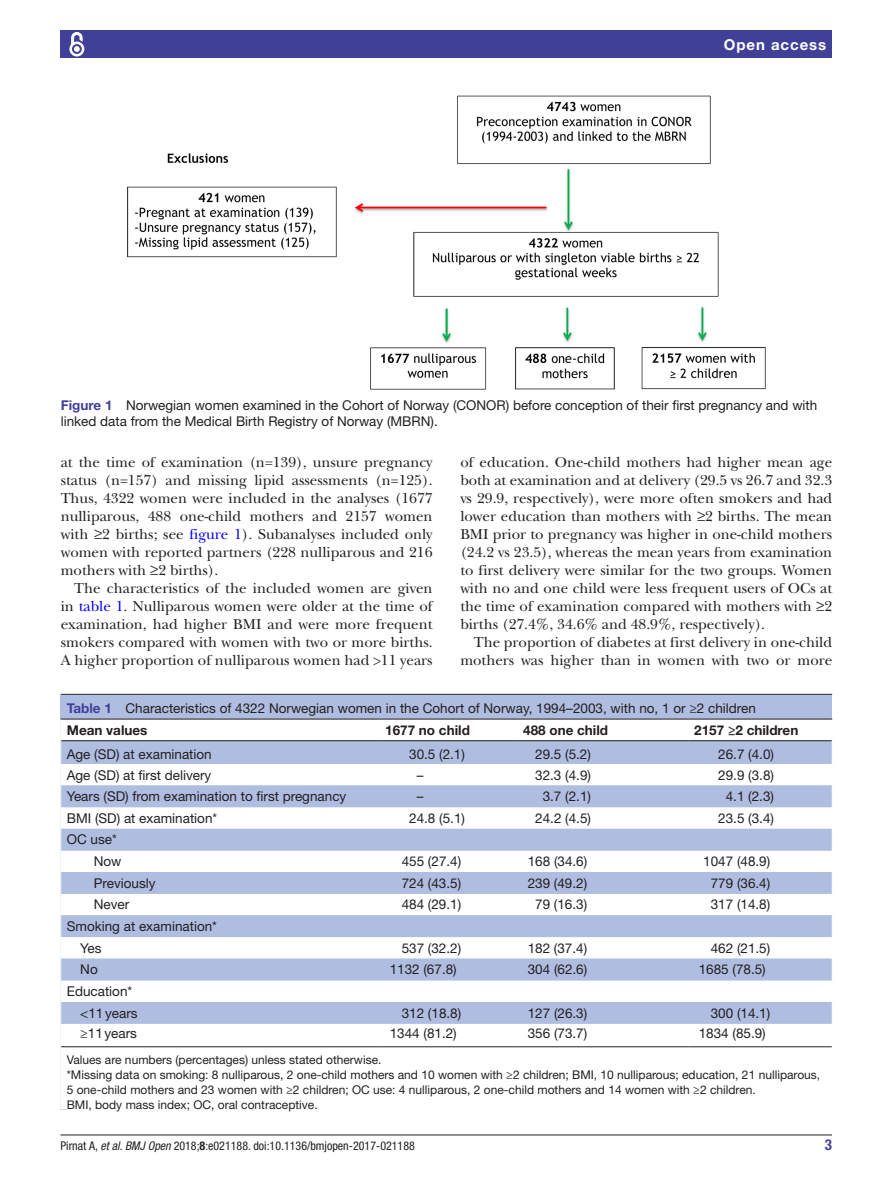
<style>
.page{position:relative;width:893px;height:1191px;background:#fff}
.page>*{position:absolute;margin:0;border:0;box-sizing:border-box;transform-origin:0 0}
.t1{font:15px/18px "New Baskerville";color:#231f20;text-align:justify}
.t2{font:700 15px "Helvetica Neue LT Std";letter-spacing:.065em;color:#fff}
.t3{font:700 condensed 15px "Helvetica Neue LT Std";color:#414099}
.t4{font:13.5px/21.6px "Helvetica Neue LT Std";color:#231f20}
.t5{font:700 13.5px "Helvetica Neue LT Std";color:#231f20}
.t6{font:12px/15px "Helvetica Neue LT Std";color:#231f20}
.t7{font:condensed 12px "Helvetica Neue LT Std";color:#231f20}
.s1{font-weight:700;color:#414099}
.s2{color:#00f}
.s3{font-weight:700}
.s4{font-style:italic}
</style>
<div class="page">
<hr style="left:61px;top:1134px;width:771px;height:1px;background:#231f20">
<div style="left:61px;top:31px;width:771px;height:27px;background:#414099"></div>
<svg style="left:69px;top:32px;width:16px;height:25px"></svg>
<img style="left:127px;top:95px;width:639px;height:295px">
<div style="left:61px;top:695px;width:771px;height:414px;background:#afbde1"></div>
<hr style="left:61px;top:694px;width:771px;height:1px;background:#231f20">
<div style="left:61px;top:719px;width:771px;height:390px;background:#fff"></div>
<svg style="left:61px;top:741px;width:771px;height:282px"></svg>
<hr style="left:61px;top:718px;width:318px;height:1px;background:#231f20">
<hr style="left:61px;top:740px;width:318px;height:1px;background:#231f20">
<hr style="left:379px;top:718px;width:138px;height:1px;background:#231f20">
<hr style="left:379px;top:740px;width:138px;height:1px;background:#231f20">
<hr style="left:517px;top:718px;width:171px;height:1px;background:#231f20">
<hr style="left:517px;top:740px;width:171px;height:1px;background:#231f20">
<hr style="left:688px;top:718px;width:144px;height:1px;background:#231f20">
<hr style="left:688px;top:740px;width:144px;height:1px;background:#231f20">
<hr style="left:379px;top:1046px;width:138px;height:1px;background:#231f20">
<hr style="left:517px;top:1046px;width:171px;height:1px;background:#231f20">
<hr style="left:61px;top:1046px;width:318px;height:1px;background:#231f20">
<hr style="left:688px;top:1046px;width:144px;height:1px;background:#231f20">
<svg style="left:60px;top:719px;width:1px;height:327px"></svg>
<hr style="left:67px;top:1063px;width:765px;height:2px;background:#fff">
<hr style="left:67px;top:1093px;width:765px;height:2px;background:#fff">
<hr style="left:67px;top:1108px;width:765px;height:2px;background:#fff">
<p class="t2" style="left:724px;top:35px;width:104px">Open access</p>
<p class="t4" style="left:61px;top:397px;width:758px;line-height:16.2px"><span class="s1">Figure 1</span> Norwegian women examined in the Cohort of Norway (CONOR) before conception of their first pregnancy and with linked data from the Medical Birth Registry of Norway (MBRN).</p>
<p class="t1" style="left:61px;top:453px;width:373px">at the time of examination (n=139), unsure pregnancy status (n=157) and missing lipid assessments (n=125).<br>Thus, 4322 women were included in the analyses (1677 nulliparous, 488 one-child mothers and 2157 women with ≥2 births; see <span class="s2">figure 1</span>). Subanalyses included only women with reported partners (228 nulliparous and 216 mothers with ≥2 births).</p>
<p class="t1" style="left:61px;top:579px;width:373px;text-indent:14px">The characteristics of the included women are given in <span class="s2">table 1</span>. Nulliparous women were older at the time of examination, had higher BMI and were more frequent smokers compared with women with two or more births.<br>A higher proportion of nulliparous women had &gt;11 years</p>
<p class="t1" style="left:460px;top:453px;width:373px">of education. One-child mothers had higher mean age both at examination and at delivery (29.5 vs 26.7 and 32.3 vs 29.9, respectively), were more often smokers and had lower education than mothers with ≥2 births. The mean BMI prior to pregnancy was higher in one-child mothers (24.2 vs 23.5), whereas the mean years from examination to first delivery were similar for the two groups. Women with no and one child were less frequent users of OCs at the time of examination compared with mothers with ≥2 births (27.4%, 34.6% and 48.9%, respectively).</p>
<p class="t1" style="left:460px;top:633px;width:373px;text-align:right">The proportion of diabetes at first delivery in one-child mothers was higher than in women with two or more</p>
<p class="t4" style="left:67px;top:696px;width:691px;line-height:22px"><span class="s1">Table 1</span> Characteristics of 4322 Norwegian women in the Cohort of Norway, 1994–2003, with no, 1 or ≥2 children<br><span class="s3">Mean values</span></p>
<p class="t5" style="left:385px;top:721px;width:86px">1677 no child</p>
<p class="t5" style="left:523px;top:721px;width:86px">488 one child</p>
<p class="t5" style="left:694px;top:721px;width:106px">2157 ≥2 children</p>
<p class="t4" style="left:67px;top:743px;width:147px">Age (SD) at examination</p>
<p class="t4" style="left:409px;top:743px;width:57px">30.5 (2.1)</p>
<p class="t4" style="left:535px;top:743px;width:57px">29.5 (5.2)</p>
<p class="t4" style="left:718px;top:743px;width:57px">26.7 (4.0)</p>
<p class="t4" style="left:67px;top:763px;width:146px">Age (SD) at first delivery</p>
<p class="t4" style="left:417px;top:763px;width:8px">–</p>
<p class="t4" style="left:535px;top:763px;width:57px">32.3 (4.9)</p>
<p class="t4" style="left:718px;top:763px;width:57px">29.9 (3.8)</p>
<p class="t4" style="left:67px;top:785px;width:281px">Years (SD) from examination to first pregnancy</p>
<p class="t4" style="left:417px;top:785px;width:8px">–</p>
<p class="t4" style="left:543px;top:785px;width:50px">3.7 (2.1)</p>
<p class="t4" style="left:726px;top:785px;width:50px">4.1 (2.3)</p>
<p class="t4" style="left:67px;top:807px;width:152px">BMI (SD) at examination*</p>
<p class="t4" style="left:409px;top:807px;width:57px">24.8 (5.1)</p>
<p class="t4" style="left:535px;top:807px;width:57px">24.2 (4.5)</p>
<p class="t4" style="left:718px;top:807px;width:57px">23.5 (3.4)</p>
<p class="t4" style="left:94px;top:828px;width:29px;text-indent:-27px">OC use*<br>Now</p>
<p class="t4" style="left:402px;top:850px;width:61px">455 (27.4)</p>
<p class="t4" style="left:528px;top:850px;width:61px">168 (34.6)</p>
<p class="t4" style="left:703px;top:850px;width:69px">1047 (48.9)</p>
<p class="t4" style="left:94px;top:872px;width:63px">Previously</p>
<p class="t4" style="left:402px;top:872px;width:61px">724 (43.5)</p>
<p class="t4" style="left:528px;top:872px;width:61px">239 (49.2)</p>
<p class="t4" style="left:711px;top:872px;width:61px">779 (36.4)</p>
<p class="t4" style="left:94px;top:893px;width:37px">Never</p>
<p class="t4" style="left:402px;top:893px;width:61px">484 (29.1)</p>
<p class="t4" style="left:535px;top:893px;width:54px">79 (16.3)</p>
<p class="t4" style="left:711px;top:893px;width:61px">317 (14.8)</p>
<p class="t4" style="left:80px;top:915px;width:138px;text-indent:-14px">Smoking at examination*<br>Yes</p>
<p class="t4" style="left:402px;top:937px;width:61px">537 (32.2)</p>
<p class="t4" style="left:528px;top:937px;width:61px">182 (37.4)</p>
<p class="t4" style="left:711px;top:937px;width:61px">462 (21.5)</p>
<p class="t4" style="left:80px;top:958px;width:19px">No</p>
<p class="t4" style="left:390px;top:958px;width:69px">1132 (67.8)</p>
<p class="t4" style="left:528px;top:958px;width:61px">304 (62.6)</p>
<p class="t4" style="left:699px;top:958px;width:69px">1685 (78.5)</p>
<p class="t4" style="left:80px;top:980px;width:59px;text-indent:-14px">Education* &lt;11years</p>
<p class="t4" style="left:402px;top:1001px;width:61px">312 (18.8)</p>
<p class="t4" style="left:528px;top:1001px;width:61px">127 (26.3)</p>
<p class="t4" style="left:711px;top:1001px;width:61px">300 (14.1)</p>
<p class="t4" style="left:80px;top:1022px;width:58px">≥11years</p>
<p class="t4" style="left:390px;top:1022px;width:69px">1344 (81.2)</p>
<p class="t4" style="left:528px;top:1022px;width:61px">356 (73.7)</p>
<p class="t4" style="left:699px;top:1022px;width:69px">1834 (85.9)</p>
<p class="t6" style="left:67px;top:1052px;width:755px">Values are numbers (percentages) unless stated otherwise.<br>*Missing data on smoking: 8 nulliparous, 2 one-child mothers and 10 women with ≥2 children; BMI, 10 nulliparous; education, 21 nulliparous, 5 one-child mothers and 23 women with ≥2 children; OC use: 4 nulliparous, 2 one-child mothers and 14 women with ≥2 children.<br>BMI, body mass index; OC, oral contraceptive.</p>
<p class="t7" style="left:61px;top:1138px;width:356px">Pirnat A, <span class="s4">et al</span>. <span class="s4">BMJ Open</span> 2018;<span class="s3">8</span>:e021188. doi:10.1136/bmjopen-2017-021188</p>
<p class="t3" style="left:825px;top:1135px;width:9px">3</p>
</div>
